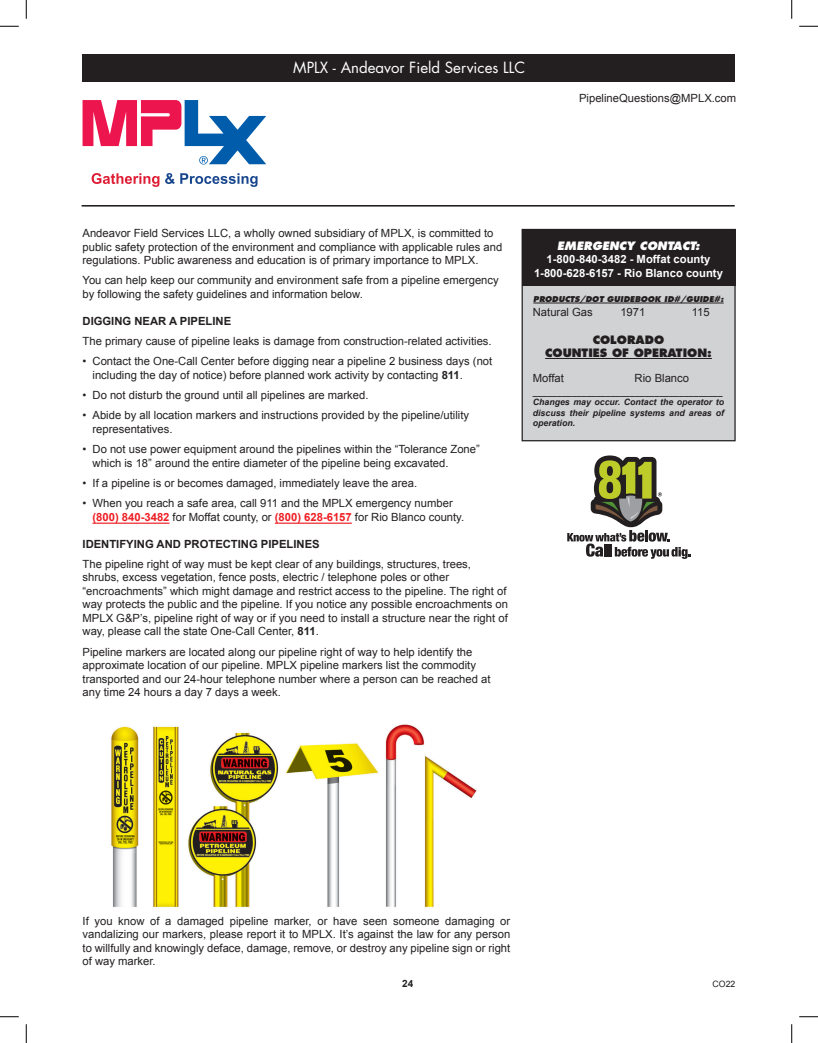
<style>
.page{position:relative;width:818px;height:1043px;background:#fff}
.page>*{position:absolute;margin:0;border:0;box-sizing:border-box;transform-origin:0 0}
.t1{font:15px "Futura";color:#fff}
.t2{font:11.25px/13.5px "Arial";color:#231f20}
.t3{font:700 11.25px "Arial";color:#fff}
.t4{font:700 11.25px "Arial";color:#231f20}
.t5{font:800 11.25px "Futura";color:#231f20}
.t6{font:italic 800 11.25px "Futura";color:#fff}
.t7{font:700 10px "Arial";color:#231f20}
.t8{font:italic 700 8.75px/10.5px "Arial";color:#231f20;text-align:justify}
.t9{font:8.75px "Arial";color:#231f20}
.t10{font:italic 800 7.75px "Futura";color:#231f20}
.s1{font-weight:700}
.s2{font-weight:700;color:#ee1d23}
</style>
<div class="page">
<div style="left:82px;top:54px;width:653px;height:27px;background:#231f20"></div>
<div style="left:522px;top:229px;width:213px;height:212px;background:#d1d2d4"></div>
<div style="left:521px;top:229px;width:214px;height:212px;border:1px solid #231f20"></div>
<div style="left:521px;top:229px;width:214px;height:56px;background:#231f20"></div>
<hr style="left:533px;top:303px;width:190px;height:1px;background:#231f20">
<hr style="left:545px;top:358px;width:166px;height:1px;background:#231f20">
<hr style="left:82px;top:205px;width:652px;height:1px;background:#231f20">
<hr style="left:96px;top:522px;width:73px;height:2px;background:#ee1d23">
<hr style="left:278px;top:522px;width:74px;height:2px;background:#ee1d23">
<svg style="left:567px;top:455px;width:123px;height:104px"></svg>
<img style="left:111px;top:724px;width:366px;height:183px">
<div style="left:296px;top:722px;width:66px;height:17px;background:#fff"></div>
<div style="left:432px;top:722px;width:55px;height:30px;background:#fff"></div>
<svg style="left:82px;top:100px;width:184px;height:64px"></svg>
<svg style="left:92px;top:173px;width:67px;height:14px"></svg>
<svg style="left:165px;top:173px;width:92px;height:14px"></svg>
<svg style="left:0;top:25px;width:19px;height:2px"></svg>
<svg style="left:799px;top:25px;width:19px;height:2px"></svg>
<svg style="left:0;top:1016px;width:19px;height:1px"></svg>
<svg style="left:799px;top:1016px;width:19px;height:1px"></svg>
<svg style="left:25px;top:0;width:2px;height:19px"></svg>
<svg style="left:25px;top:1024px;width:2px;height:18px"></svg>
<svg style="left:791px;top:0;width:1px;height:19px"></svg>
<svg style="left:791px;top:1024px;width:1px;height:18px"></svg>
<p class="t1" style="left:293px;top:58px;width:233px">MPLX - Andeavor Field Services LLC</p>
<p class="t2" style="left:579px;top:91px;width:159px">PipelineQuestions@MPLX.com</p>
<p class="t2" style="left:82px;top:226px;width:421px">Andeavor Field Services LLC, a wholly owned subsidiary of MPLX, is committed to public safety protection of the environment and compliance with applicable rules and regulations. Public awareness and education is of primary importance to MPLX.</p>
<p class="t2" style="left:82px;top:274px;width:418px">You can help keep our community and environment safe from a pipeline emergency by following the safety guidelines and information below.</p>
<p class="t4" style="left:82px;top:313px;width:150px">DIGGING NEAR A PIPELINE</p>
<p class="t2" style="left:82px;top:334px;width:410px">The primary cause of pipeline leaks is damage from construction-related activities.</p>
<p class="t2" style="left:92px;top:355px;width:401px;text-indent:-10px">• Contact the One-Call Center before digging near a pipeline 2 business days (not including the day of notice) before planned work activity by contacting <span class="s1">811</span>.</p>
<p class="t2" style="left:82px;top:388px;width:287px">• Do not disturb the ground until all pipelines are marked.</p>
<p class="t2" style="left:82px;top:409px;width:388px">• Abide by all location markers and instructions provided by the pipeline/utility</p>
<p class="t2" style="left:93px;top:422px;width:82px">representatives.</p>
<p class="t2" style="left:82px;top:442px;width:399px">• Do not use power equipment around the pipelines within the “Tolerance Zone”</p>
<p class="t2" style="left:93px;top:456px;width:357px">which is 18” around the entire diameter of the pipeline being excavated.</p>
<p class="t2" style="left:82px;top:476px;width:336px">• If a pipeline is or becomes damaged, immediately leave the area.</p>
<p class="t2" style="left:92px;top:496px;width:373px;text-indent:-10px">• When you reach a safe area, call 911 and the MPLX emergency number <span class="s2">(800) 840-3482</span> for Moffat county, or <span class="s2">(800) 628-6157</span> for Rio Blanco county.</p>
<p class="t4" style="left:82px;top:536px;width:239px">IDENTIFYING AND PROTECTING PIPELINES</p>
<p class="t2" style="left:82px;top:557px;width:427px">The pipeline right of way must be kept clear of any buildings, structures, trees, shrubs, excess vegetation, fence posts, electric / telephone poles or other “encroachments” which might damage and restrict access to the pipeline. The right of way protects the public and the pipeline. If you notice any possible encroachments on MPLX G&amp;P’s, pipeline right of way or if you need to install a structure near the right of way, please call the state One-Call Center, <span class="s1">811</span>.</p>
<p class="t2" style="left:82px;top:645px;width:409px">Pipeline markers are located along our pipeline right of way to help identify the approximate location of our pipeline. MPLX pipeline markers list the commodity transported and our 24-hour telephone number where a person can be reached at any time 24 hours a day 7 days a week.</p>
<p class="t6" style="left:557px;top:238px;width:144px">EMERGENCY CONTACT:</p>
<p class="t3" style="left:546px;top:252px;width:165px">1-800-840-3482 - Moffat county</p>
<p class="t3" style="left:534px;top:265px;width:190px">1-800-628-6157 - Rio Blanco county</p>
<p class="t10" style="left:533px;top:294px;width:192px">PRODUCTS/DOT GUIDEBOOK ID#/GUIDE#:</p>
<p class="t2" style="left:532px;top:305px;width:62px">Natural Gas</p>
<p class="t2" style="left:620px;top:305px;width:27px">1971</p>
<p class="t2" style="left:691px;top:305px;width:19px">115</p>
<p class="t5" style="left:592px;top:332px;width:73px">COLORADO</p>
<p class="t5" style="left:545px;top:346px;width:168px">COUNTIES OF OPERATION:</p>
<p class="t8" style="left:532px;top:387px;width:191px">_______________________________________</p>
<p class="t8" style="left:532px;top:397px;width:193px">Changes may occur. Contact the operator to discuss their pipeline systems and areas of operation.</p>
<p class="t2" style="left:532px;top:371px;width:33px">Moffat</p>
<p class="t2" style="left:634px;top:371px;width:56px">Rio Blanco</p>
<p class="t2" style="left:82px;top:914px;width:429px;text-align:justify">If you know of a damaged pipeline marker, or have seen someone damaging or vandalizing our markers, please report it to MPLX. It’s against the law for any person to willfully and knowingly deface, damage, remove, or destroy any pipeline sign or right of way marker.</p>
<p class="t7" style="left:402px;top:976px;width:13px">24</p>
<p class="t9" style="left:712px;top:977px;width:24px">CO22</p>
</div>
